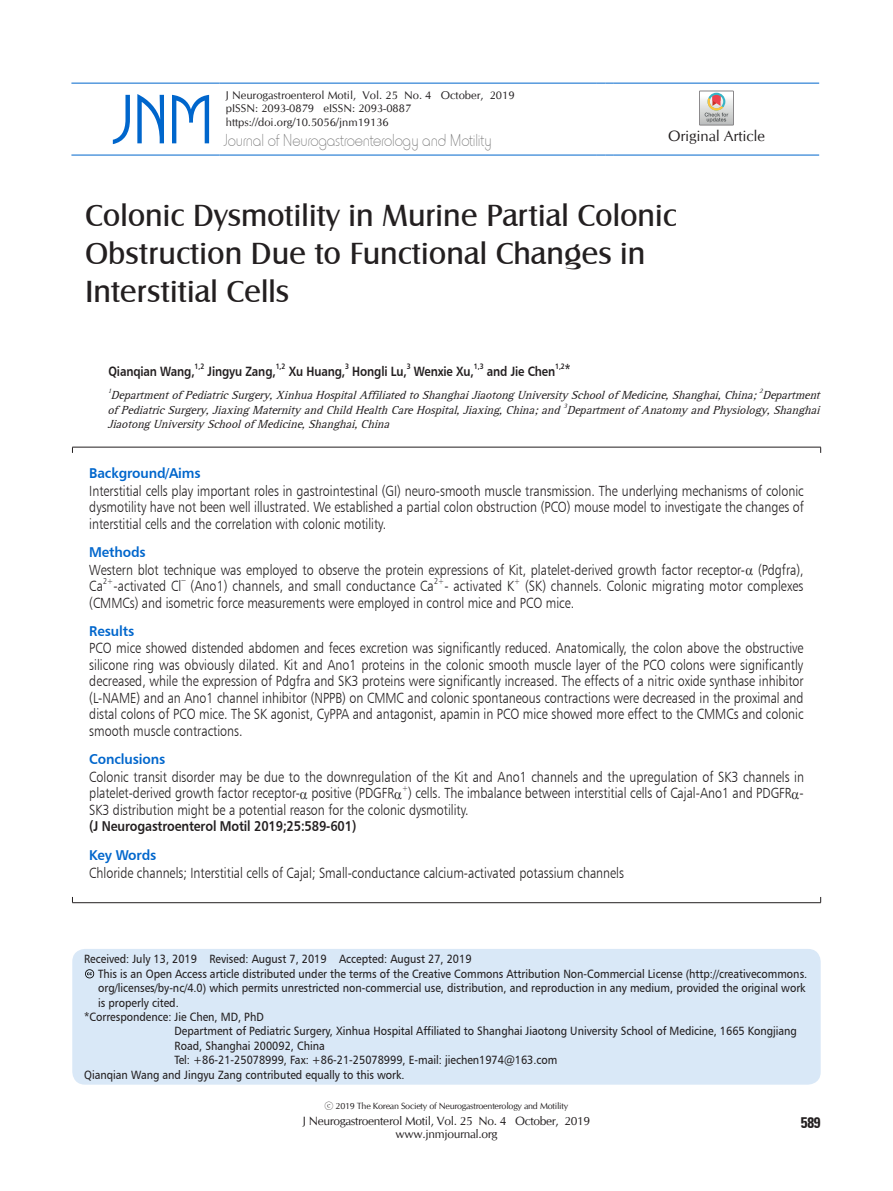
<style>
.page{position:relative;width:893px;height:1191px;background:#fff}
.page>*{position:absolute;margin:0;border:0;box-sizing:border-box;transform-origin:0 0}
.t1{font:500 64.5px "Busorama IT Cby BT";color:#06c}
.t2{font:31.5px/37.8px "Castle T";color:#231f20}
.t3{font:18px "Horatio D Ligh";letter-spacing:-.015em;color:#787878;scale:.9 1}
.t4{font:15.3px "Univeconbol";color:#231f20}
.t5{font:15px "CG Omega";letter-spacing:-.01em;color:#231f20}
.t6{font:14.7px/16.5px "Humanist 777 BT Light B";color:#231f20;scale:.85 1}
.t7{font:14.25px "Humanist 777 BT Bold B";letter-spacing:-.01em;color:#06c;scale:.95 1}
.t8{font:14.25px "Humanist 777 BT Bold B";letter-spacing:-.01em;color:#231f20;scale:.87 1}
.t9{font:13.5px "Humanist 777 BT Bold B";letter-spacing:-.01em;color:#231f20;scale:.85 1}
.t10{font:12px "Humanist 777 BT Roman B";color:#231f20;scale:.9 1}
.t11{font:italic 12px "Rotisser";color:#231f20}
.t12{font:12px/13.5px "CG Omega";letter-spacing:-.025em;color:#231f20;text-align:center}
.t13{font:11.25px/13.5px "CG Omega";color:#231f20}
.t14{font:9px "CG Omega";letter-spacing:-.025em;color:#231f20}
.t15{font:8.55px "Humanist 777 BT Light B";color:#231f20;scale:.85 1}
.t16{font:8.55px "Caslon Old Face BT";color:#231f20}
.t17{font:7.8px "Humanist 777 BT Bold B";color:#231f20;scale:.85 1}
.t18{font:italic 7.05px "Rotisser";color:#231f20}
.s1{font-size:13.5px}
.s2{font-family:"Batang Che"}
</style>
<div class="page">
<hr style="left:71px;top:83px;width:148px;height:1px;background:#06c">
<hr style="left:71px;top:155px;width:148px;height:1px;background:#06c">
<hr style="left:219px;top:83px;width:378px;height:1px;background:#06c">
<svg style="left:597px;top:83px;width:17px;height:1px"></svg>
<hr style="left:614px;top:83px;width:205px;height:1px;background:#06c">
<hr style="left:614px;top:155px;width:205px;height:1px;background:#06c">
<svg style="left:597px;top:155px;width:17px;height:1px"></svg>
<hr style="left:219px;top:155px;width:378px;height:1px;background:#06c">
<div style="left:699px;top:91px;width:35px;height:34px;border:1px solid #888688"></div>
<svg style="left:699px;top:91px;width:34px;height:34px"></svg>
<div style="left:72px;top:949px;width:749px;height:135px;background:#d9e8f7;border-radius:13px"></div>
<svg style="left:85px;top:969px;width:10px;height:10px"></svg>
<hr style="left:72px;top:447px;width:749px;height:1px;background:#231f20">
<hr style="left:72px;top:902px;width:749px;height:1px;background:#231f20">
<h1 class="t1" style="left:112px;top:81px;width:102px">JNM</h1>
<p class="t13" style="left:226px;top:89px;width:290px">J Neurogastroenterol Motil, Vol. 25 No. 4 October, 2019 pISSN: 2093-0879 eISSN: 2093-0887 https://doi.org/10.5056/jnm19136</p>
<p class="t3" style="left:224px;top:130px;width:299px">Journal of Neurogastroenterology and Motility</p>
<p class="t5" style="left:668px;top:127px;width:98px">Original Article</p>
<h2 class="t2" style="left:85px;top:197px;width:593px">Colonic Dysmotility in Murine Partial Colonic<br>Obstruction Due to Functional Changes in<br>Interstitial Cells</h2>
<p class="t9" style="left:108px;top:362px;width:103px">Qianqian Wang,</p>
<p class="t17" style="left:195px;top:362px;width:13px">1,2</p>
<p class="t9" style="left:208px;top:362px;width:82px">Jingyu Zang,</p>
<p class="t17" style="left:276px;top:362px;width:13px">1,2</p>
<p class="t9" style="left:289px;top:362px;width:68px">Xu Huang,</p>
<p class="t17" style="left:345px;top:362px;width:6px">3</p>
<p class="t9" style="left:352px;top:362px;width:66px">Hongli Lu,</p>
<p class="t17" style="left:407px;top:362px;width:6px">3</p>
<p class="t9" style="left:414px;top:362px;width:72px">Wenxie Xu,</p>
<p class="t17" style="left:474px;top:362px;width:13px">1,3</p>
<p class="t9" style="left:487px;top:362px;width:82px">and Jie Chen</p>
<p class="t17" style="left:555px;top:362px;width:20px">1,2<span class="s1">*</span></p>
<p class="t18" style="left:108px;top:387px;width:7px">1</p>
<p class="t11" style="left:111px;top:388px;width:714px">Department of Pediatric Surgery, Xinhua Hospital Affiliated to Shanghai Jiaotong University School of Medicine, Shanghai, China; Department</p>
<p class="t18" style="left:759px;top:387px;width:7px">2</p>
<p class="t11" style="left:107px;top:403px;width:718px">of Pediatric Surgery, Jiaxing Maternity and Child Health Care Hospital, Jiaxing, China; and Department of Anatomy and Physiology, Shanghai</p>
<p class="t18" style="left:564px;top:401px;width:7px">3</p>
<p class="t11" style="left:107px;top:417px;width:287px">JiaotongUniversitySchoolof Medicine,Shanghai,China</p>
<p class="t7" style="left:89px;top:464px;width:119px">Background/Aims</p>
<p class="t6" style="left:89px;top:482px;width:842px;text-align:justify">Interstitial cells play important roles in gastrointestinal (GI) neuro-smooth muscle transmission. The underlying mechanisms of colonic dysmotility have not been well illustrated. We established a partial colon obstruction (PCO) mouse model to investigate the changes of interstitial cells and the correlation with colonic motility.</p>
<p class="t7" style="left:89px;top:543px;width:61px">Methods</p>
<p class="t6" style="left:89px;top:561px;width:842px">Western blot technique was employed to observe the protein expressions of Kit, platelet-derived growth factor receptor- (Pdgfra),<br>Ca</p>
<p class="t15" style="left:103px;top:576px;width:14px">2+</p>
<p class="t6" style="left:113px;top:577px;width:82px">-activated Cl</p>
<p class="t16" style="left:182px;top:574px;width:6px">–</p>
<p class="t6" style="left:191px;top:577px;width:288px">(Ano1) channels, and small conductance Ca</p>
<p class="t15" style="left:434px;top:576px;width:14px">2+</p>
<p class="t6" style="left:444px;top:577px;width:83px">- activated K</p>
<p class="t15" style="left:514px;top:576px;width:9px">+</p>
<p class="t6" style="left:89px;top:577px;width:842px;text-indent:436px">(SK) channels. Colonic migrating motor complexes (CMMCs) and isometric force measurements were employed in control mice and PCO mice.</p>
<p class="t7" style="left:89px;top:622px;width:49px">Results</p>
<p class="t6" style="left:89px;top:640px;width:842px;text-align:justify">PCO mice showed distended abdomen and feces excretion was significantly reduced. Anatomically, the colon above the obstructive silicone ring was obviously dilated. Kit and Ano1 proteins in the colonic smooth muscle layer of the PCO colons were significantly decreased, while the expression of Pdgfra and SK3 proteins were significantly increased. The effects of a nitric oxide synthase inhibitor (L-NAME) and an Ano1 channel inhibitor (NPPB) on CMMC and colonic spontaneous contractions were decreased in the proximal and distal colons of PCO mice. The SK agonist, CyPPA and antagonist, apamin in PCO mice showed more effect to the CMMCs and colonic smooth muscle contractions.</p>
<p class="t7" style="left:89px;top:750px;width:81px">Conclusions</p>
<p class="t6" style="left:89px;top:768px;width:842px">Colonic transit disorder may be due to the downregulation of the Kit and Ano1 channels and the upregulation of SK3 channels in platelet-derived growth factor receptor- positive (PDGFR</p>
<p class="t15" style="left:402px;top:783px;width:9px">+</p>
<p class="t6" style="left:89px;top:784px;width:842px;text-indent:319px">) cells. The imbalance between interstitial cells of Cajal-Ano1 and PDGFR -<br>SK3 distribution might be a potential reason for the colonic dysmotility.</p>
<p class="t8" style="left:89px;top:817px;width:309px">(J Neurogastroenterol Motil 2019;25:589-601)</p>
<p class="t7" style="left:89px;top:846px;width:72px">Key Words</p>
<p class="t6" style="left:89px;top:864px;width:630px">Chloride channels; Interstitial cells of Cajal; Small-conductance calcium-activated potassium channels</p>
<p class="t10" style="left:84px;top:951px;width:432px">Received: July 13, 2019 Revised: August 7, 2019 Accepted: August 27, 2019</p>
<p class="t10" style="left:98px;top:966px;width:789px">This is an Open Access article distributed under the terms of the Creative Commons Attribution Non-Commercial License (http://creativecommons.</p>
<p class="t10" style="left:98px;top:980px;width:788px">org/licenses/by-nc/4.0) which permits unrestricted non-commercial use, distribution, and reproduction in any medium, provided the original work</p>
<p class="t10" style="left:98px;top:995px;width:91px">is properly cited.</p>
<p class="t10" style="left:84px;top:1009px;width:201px">*Correspondence: Jie Chen, MD, PhD</p>
<p class="t10" style="left:175px;top:1023px;width:693px">Department of Pediatric Surgery, Xinhua Hospital Affiliated to Shanghai Jiaotong University School of Medicine, 1665 Kongjiang</p>
<p class="t10" style="left:175px;top:1038px;width:168px">Road, Shanghai 200092, China</p>
<p class="t10" style="left:175px;top:1052px;width:427px">Tel: +86-21-25078999, Fax: +86-21-25078999, E-mail: jiechen1974@163.com</p>
<p class="t10" style="left:84px;top:1067px;width:358px">Qianqian Wang and Jingyu Zang contributed equally to this work.</p>
<p class="t14" style="left:325px;top:1100px;width:245px"><span class="s2">ⓒ</span> 2019 The Korean Society of Neurogastroenterology and Motility</p>
<p class="t12" style="left:303px;top:1114px;width:289px">J Neurogastroenterol Motil, Vol. 25 No. 4 October, 2019 www.jnmjournal.org</p>
<p class="t4" style="left:801px;top:1112px;width:21px">589</p>
</div>
